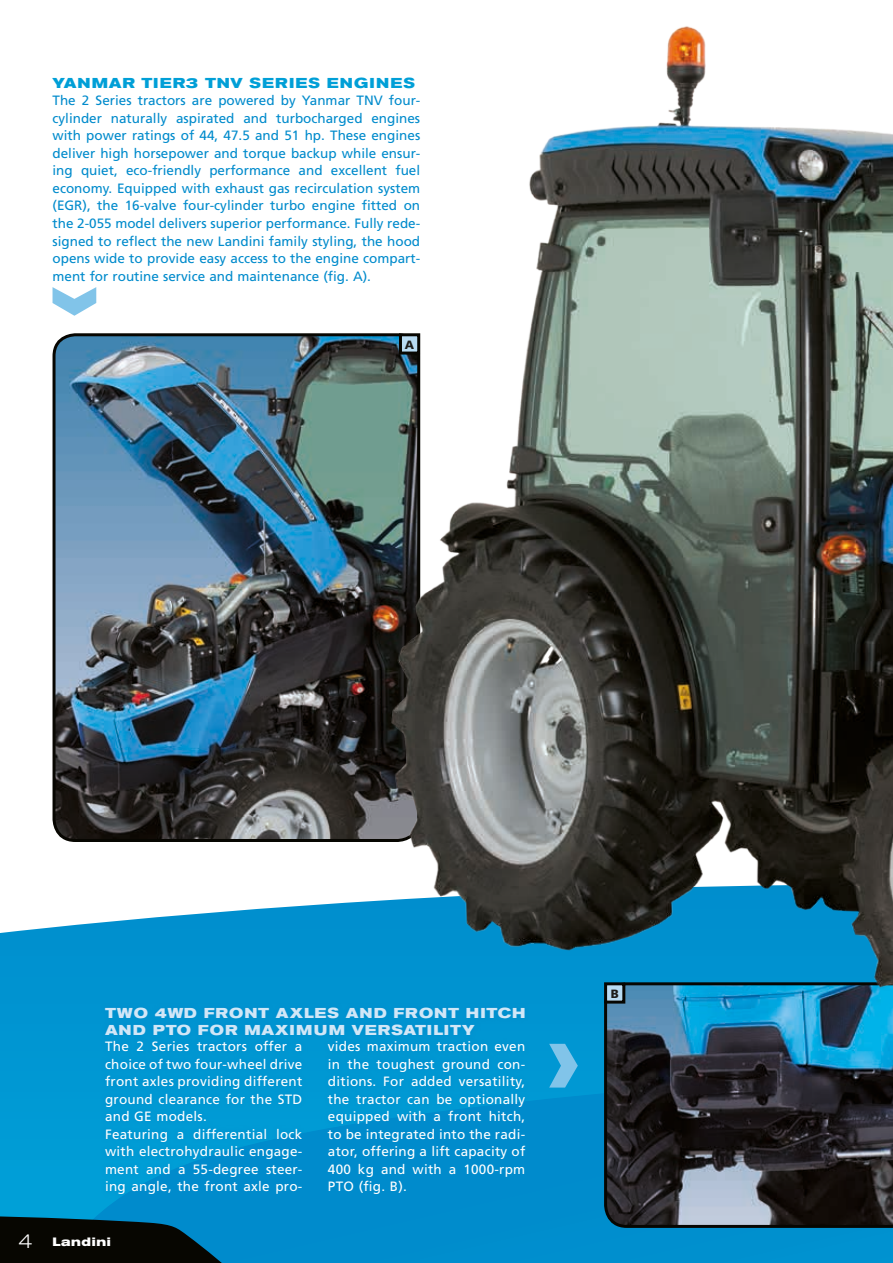
<style>
.page{position:relative;width:893px;height:1263px;background:#fff}
.page>*{position:absolute;margin:0;border:0;box-sizing:border-box;transform-origin:0 0}
.t1{font:700 expanded 14.25px/17.4px "Akzidenz Grotesk BE";letter-spacing:.07em;color:#d1e7f7}
.t2{font:700 expanded 14.25px "Akzidenz Grotesk BE";letter-spacing:.07em;color:#009fd7}
.t3{font:13.5px/17.5px "Frutiger";color:#008bcc;text-align:justify}
.t4{font:13.5px/17.5px "Frutiger";letter-spacing:.02em;color:#fff}
.t5{font:700 expanded 12px "Akzidenz Grotesk BE";letter-spacing:.05em;color:#fff}
.t6{font:900 12px "Frutiger";color:#1d1d1b}
.s1{font-weight:300;font-size:19.5px}
</style>
<div class="page">
<svg style="left:0;top:906px;width:296px;height:310px;background:#179dd5"></svg>
<svg style="left:52px;top:1019px;width:841px;height:244px;background:#008fce"></svg>
<img style="left:54px;top:336px;width:242px;height:504px">
<div style="left:53px;top:333px;width:367px;height:509px;border:3px solid #070601;border-radius:21px"></div>
<svg style="left:604px;top:1069px;width:289px;height:159px;background:#313034"></svg>
<svg style="left:0;top:1216px;width:246px;height:47px;background:#052a37"></svg>
<img style="left:296px;top:26px;width:597px;height:1043px">
<svg style="left:53px;top:287px;width:43px;height:29px"></svg>
<svg style="left:549px;top:1044px;width:29px;height:43px"></svg>
<div style="left:101px;top:1003px;width:428px;height:36px;background:#008bcc"></div>
<div style="left:101px;top:1036px;width:428px;height:162px;background:#0094d1"></div>
<p class="t2" style="left:53px;top:75px;width:364px">YANMAR TIER3 TNV SERIES ENGINES</p>
<p class="t3" style="left:53px;top:92px;width:369px">The 2 Series tractors are powered by Yanmar TNV four&shy;cylinder naturally aspirated and turbocharged engines with power ratings of 44, 47.5 and 51 hp. These engines deliver high horsepower and torque backup while ensur&shy;ing quiet, eco-friendly performance and excellent fuel economy. Equipped with exhaust gas recirculation system (EGR), the 16-valve four-cylinder turbo engine fitted on the 2-055 model delivers superior performance. Fully rede&shy;signed to reflect the new Landini family styling, the hood opens wide to provide easy access to the engine compart&shy;ment for routine service and maintenance (fig. A).</p>
<p class="t6" style="left:405px;top:337px;width:11px">A</p>
<p class="t1" style="left:105px;top:1004px;width:422px">TWO 4WD FRONT AXLES AND FRONT HITCH<br>AND PTO FOR MAXIMUM VERSATILITY</p>
<p class="t4" style="left:105px;top:1038px;width:199px">The 2 Series tractors offer a choice of two four-wheel drive front axles providing different ground clearance for the STD and GE models.<br>Featuring a differential lock with electrohydraulic engage&shy;ment and a 55-degree steer&shy;ing angle, the front axle pro-</p>
<p class="t4" style="left:328px;top:1038px;width:199px;text-align:justify">vides maximum traction even in the toughest ground con&shy;ditions. For added versatility, the tractor can be optionally equipped with a front hitch, to be integrated into the radi&shy;ator, offering a lift capacity of 400 kg and with a 1000-rpm PTO (fig. B).</p>
<p class="t5" style="left:19px;top:1235px;width:94px"><span class="s1">4</span> Landini</p>
<p class="t6" style="left:611px;top:986px;width:10px">B</p>
</div>
